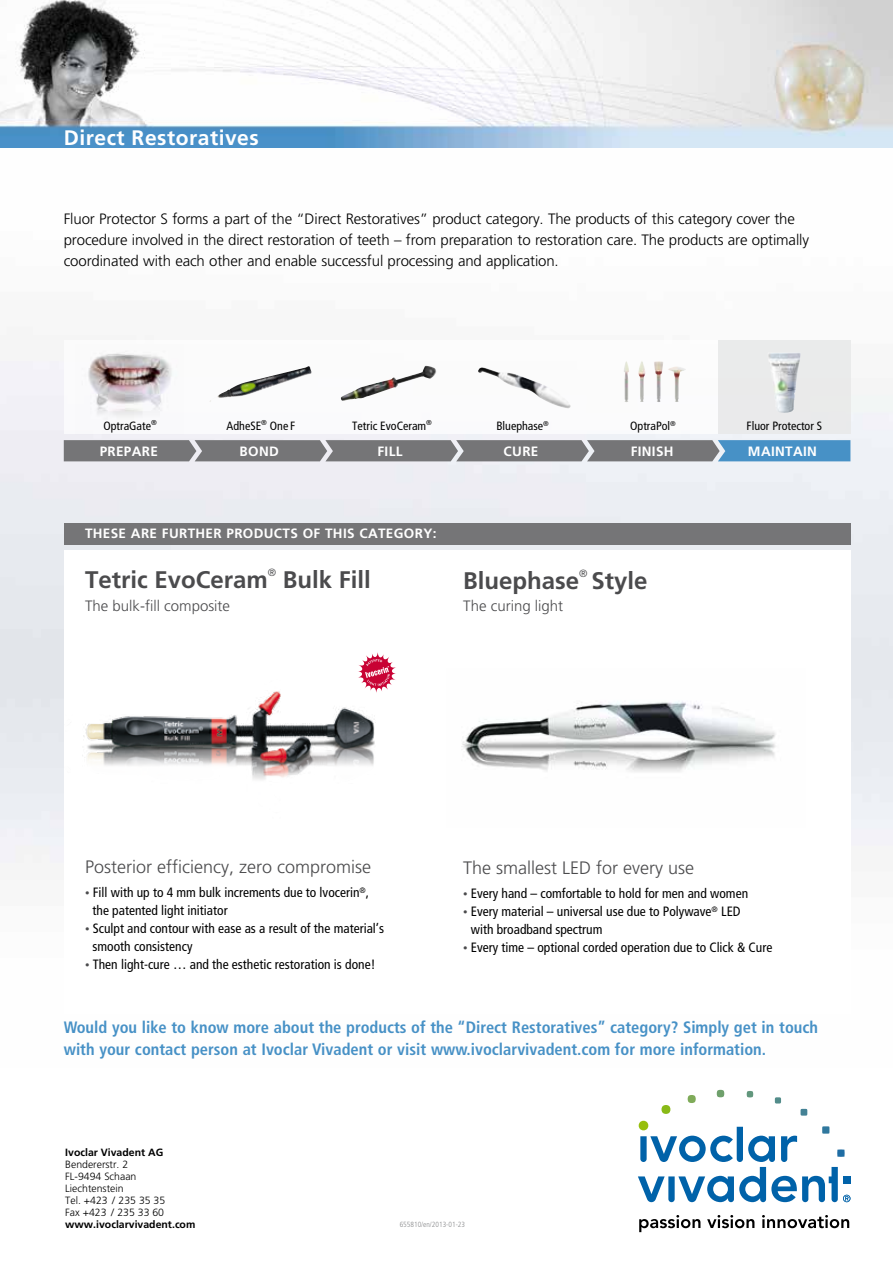
<style>
.page{position:relative;width:893px;height:1263px;background:#fff}
.page>*{position:absolute;margin:0;border:0;box-sizing:border-box;transform-origin:0 0}
.t1{font:700 24px "Frutiger";color:#4b4b4d}
.t2{font:700 21px "Frutiger";letter-spacing:.025em;color:#fff}
.t3{font:300 18px "Frutiger";color:#4b4b4d}
.t4{font:700 condensed 16.5px/22.5px "Frutiger";color:#4791c6}
.t5{font:300 15px/21px "Frutiger";letter-spacing:-.01em;color:#000}
.t6{font:300 15px "Frutiger";color:#4b4b4d}
.t7{font:condensed 13.5px/18px "Frutiger";color:#000}
.t8{font:700 13.5px "Frutiger";letter-spacing:.025em;color:#fff}
.t9{font:condensed 12px "Frutiger";color:#000}
.t10{font:300 10.5px/12px "Frutiger";color:#000}
.t11{font:700 10.5px "Frutiger";color:#000}
.t12{font:300 10.5px "Frutiger";color:#4b4b4d}
.t13{font:300 condensed 7.5px "Frutiger";color:#87888a}
.t14{font:condensed 7.05px "Frutiger";color:#000}
.s1{font-size:9px;color:#4b4b4d}
</style>
<div class="page">
<div style="left:64px;top:523px;width:786px;height:21px;background:#757577"></div>
<img style="left:0;top:0;width:893px;height:148px">
<img style="left:31px;top:637px;width:345px;height:196px">
<div style="left:718px;top:340px;width:132px;height:94px;background:#eaeaeb"></div>
<svg style="left:64px;top:440px;width:786px;height:21px;background:#727e89"></svg>
<img style="left:624px;top:361px;width:48px;height:41px">
<img style="left:209px;top:366px;width:103px;height:36px">
<img style="left:768px;top:353px;width:33px;height:60px">
<img style="left:341px;top:366px;width:84px;height:35px">
<img style="left:478px;top:367px;width:93px;height:41px">
<img style="left:88px;top:351px;width:84px;height:68px">
<img style="left:461px;top:700px;width:320px;height:78px">
<svg style="left:352px;top:648px;width:44px;height:49px"></svg>
<svg style="left:638px;top:1089px;width:212px;height:113px"></svg>
<svg style="left:639px;top:1215px;width:61px;height:17px"></svg>
<svg style="left:707px;top:1215px;width:47px;height:13px"></svg>
<svg style="left:762px;top:1215px;width:87px;height:13px"></svg>
<h2 class="t2" style="left:64px;top:124px;width:232px">Festsitzende Prothetik</h2>
<h2 class="t2" style="left:64px;top:125px;width:196px">Direct Restoratives</h2>
<p class="t5" style="left:64px;top:208px;width:747px">Fluor Protector S forms a part of the “Direct Restoratives” product category. The products of this category cover the procedure involved in the direct restoration of teeth – from preparation to restoration care. The products are optimally coordinated with each other and enable successful processing and application.</p>
<p class="t9" style="left:103px;top:419px;width:55px">OptraGate<sup>®</sup></p>
<p class="t9" style="left:630px;top:419px;width:41px">OptraPol</p>
<p class="t9" style="left:747px;top:419px;width:77px">Fluor Protector S</p>
<p class="t9" style="left:227px;top:419px;width:70px">AdheSE<sup>®</sup> One F</p>
<p class="t9" style="left:496px;top:419px;width:54px">Bluephase<sup>®</sup></p>
<p class="t9" style="left:352px;top:419px;width:81px">Tetric EvoCeram<sup>®</sup></p>
<p class="t14" style="left:670px;top:419px;width:7px">®</p>
<p class="t8" style="left:100px;top:443px;width:60px">PREPARE</p>
<p class="t8" style="left:240px;top:443px;width:41px">BOND</p>
<p class="t8" style="left:378px;top:443px;width:7px">fill</p>
<p class="t8" style="left:504px;top:443px;width:10px">cure</p>
<p class="t8" style="left:631px;top:443px;width:44px">FINISH</p>
<p class="t8" style="left:748px;top:443px;width:71px">MAINTAIN</p>
<p class="t8" style="left:85px;top:526px;width:353px">THESE ARE FURTHER PRODUCTS OF THIS CATEGORY:</p>
<h1 class="t1" style="left:85px;top:565px;width:184px">Tetric EvoCeram</h1>
<p class="t12" style="left:268px;top:566px;width:10px">®</p>
<h1 class="t1" style="left:283px;top:565px;width:90px">Bulk Fill</h1>
<p class="t6" style="left:85px;top:597px;width:147px">The bulk-fill composite</p>
<h1 class="t1" style="left:463px;top:566px;width:118px">Bluephase</h1>
<p class="t12" style="left:579px;top:567px;width:10px">®</p>
<h1 class="t1" style="left:591px;top:566px;width:58px">Style</h1>
<p class="t6" style="left:463px;top:597px;width:102px">The curing light</p>
<h3 class="t3" style="left:85px;top:857px;width:287px">Posterior efficiency, zero compromise</h3>
<p class="t7" style="left:93px;top:884px;width:278px;text-indent:-7px"><span class="s1">•</span> Fill with up to 4 mm bulk increments due to lvocerin<sup>®</sup>, the patented light initiator</p>
<p class="t7" style="left:93px;top:920px;width:293px;text-indent:-7px"><span class="s1">•</span> Sculpt and contour with ease as a result of the material’s smooth consistency</p>
<p class="t7" style="left:85px;top:956px;width:292px"><span class="s1">•</span> Then light-cure … and the esthetic restoration is done!</p>
<h3 class="t3" style="left:463px;top:857px;width:232px">The smallest LED for every use</h3>
<p class="t7" style="left:463px;top:884px;width:286px"><span class="s1">•</span> Every hand – comfortable to hold for men and women</p>
<p class="t7" style="left:471px;top:902px;width:271px;text-indent:-7px"><span class="s1">•</span> Every material – universal use due to Polywave<sup>®</sup> LED with broadband spectrum</p>
<p class="t7" style="left:463px;top:938px;width:311px"><span class="s1">•</span> Every time – optional corded operation due to Click &amp; Cure</p>
<p class="t4" style="left:64px;top:1016px;width:756px">Would you like to know more about the products of the “Direct Restoratives” category? Simply get in touch with your contact person at Ivoclar Vivadent or visit www.ivoclarvivadent.com for more information.</p>
<p class="t11" style="left:65px;top:1146px;width:100px">Ivoclar Vivadent AG</p>
<p class="t10" style="left:65px;top:1159px;width:102px">Bendererstr. 2<br>FL-9494 Schaan<br>Liechtenstein<br>Tel. +423 / 235 35 35<br>Fax +423 / 235 33 60</p>
<p class="t11" style="left:65px;top:1218px;width:132px">www.ivoclarvivadent.com</p>
<p class="t13" style="left:400px;top:1220px;width:67px">655810/en/2013-01-23</p>
</div>
